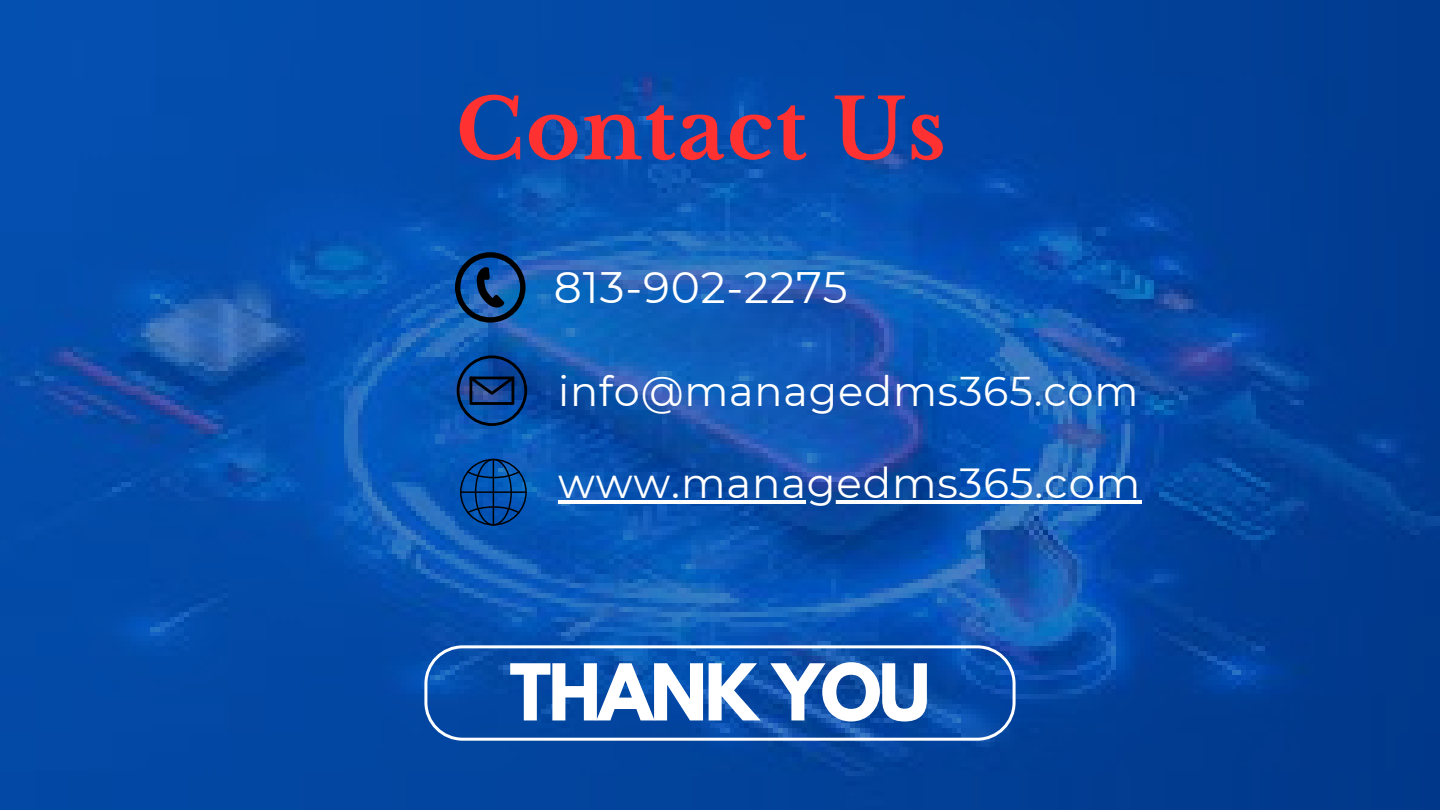
<style>
.page{position:relative;width:1440px;height:810px;background:#fff}
.page>*{position:absolute;margin:0;border:0;box-sizing:border-box;transform-origin:0 0}
.t1{font:700 83px "Libre Baskerville";letter-spacing:.02em;color:#ff3131}
.t2{font:700 69.4px "League Spartan";letter-spacing:-.04em;color:#fff}
.t3{font:44px "Montserrat";letter-spacing:.02em;color:#fff}
.t4{font:42px "Montserrat";letter-spacing:.02em;color:#fff}
.t5{font:41.5px "Montserrat";letter-spacing:.02em;color:#fff}
</style>
<div class="page">
<img style="left:0;top:0;width:1440px;height:810px">
<svg style="left:424px;top:645px;width:591px;height:96px;background:#1858ad"></svg>
<svg style="left:455px;top:252px;width:71px;height:71px;background:#114683"></svg>
<svg style="left:457px;top:355px;width:70px;height:71px;background:#0a3e84"></svg>
<svg style="left:460px;top:459px;width:67px;height:67px;background:#044999"></svg>
<hr style="left:460px;top:491px;width:67px;height:2px;background:#000">
<hr style="left:558px;top:500px;width:583px;height:4px;background:#fff">
<h1 class="t1" style="left:456px;top:79px;width:491px">Contact Us</h1>
<p class="t3" style="left:554px;top:261px;width:295px">813-902-2275</p>
<p class="t5" style="left:558px;top:365px;width:582px">info@managedms365.com</p>
<p class="t4" style="left:558px;top:457px;width:584px">www.managedms365.com</p>
<h2 class="t2" style="left:510px;top:658px;width:422px">THANK YOU</h2>
</div>
